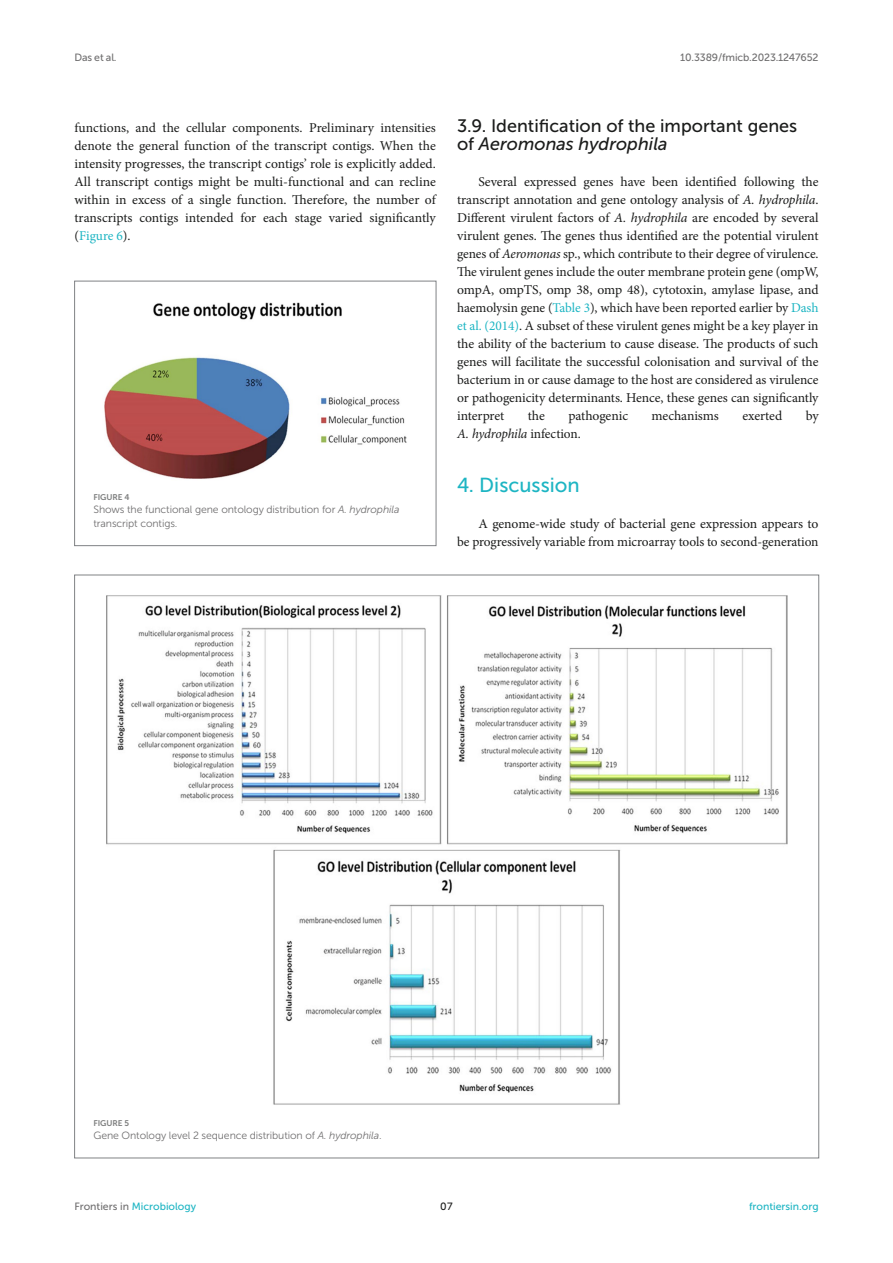
<style>
.page{position:relative;width:893px;height:1263px;background:#fff}
.page>*{position:absolute;margin:0;border:0;box-sizing:border-box;transform-origin:0 0}
.HEAD_1{font:20.25px "Museo Sans 500";color:#1db5c3}
.HEAD_2{font:18px/18px "Museo Sans 500";color:#1b1c1b}
.TEXT_FLUSH{font:13.5px/18px "Minion Pro";letter-spacing:-.005em;color:#1b1c1b;text-align:justify}
.TEXT_FLUSH-2{font:italic 13.5px "Minion Pro";letter-spacing:-.015em;color:#1b1c1b}
.FIG_LEG{font:10.5px/13.5px "Museo Sans 300";letter-spacing:-.01em;color:#706f70}
.t1{font:10.5px "Museo Sans 500";color:#1db5c3}
.t2{font:10.5px "Museo Sans 500";letter-spacing:-.015em;color:#706f70}
.t3{font:10.5px "Museo Sans 500";color:#1b1c1b}
.FIG_HD{font:8.25px "Museo Sans 700";letter-spacing:-.01em;color:#7e7f7f}
.s1{color:#1db5c3}
.s2{font-style:italic}
.s3{font-style:normal}
.s4{color:#706f70}
</style>
<div class="page">
<img style="left:104px;top:302px;width:303px;height:177px">
<div style="left:74px;top:281px;width:362px;height:265px;border:1px solid #808285"></div>
<img style="left:106px;top:595px;width:682px;height:510px">
<p class="t2" style="left:74px;top:51px;width:44px">Das et al.</p>
<p class="t2" style="left:680px;top:51px;width:140px">10.3389/fmicb.2023.1247652</p>
<p class="TEXT_FLUSH" style="left:74px;top:119px;width:363px">functions, and the cellular components. Preliminary intensities denote the general function of the transcript contigs. When the intensity progresses, the transcript contigs’ role is explicitly added.<br>All transcript contigs might be multi-functional and can recline within in excess of a single function. Therefore, the number of transcripts contigs intended for each stage varied significantly (<span class="s1">Figure 6</span>).</p>
<p class="HEAD_2" style="left:457px;top:117px;width:342px">3.9. Identification of the important genes of <span class="s2">Aeromonas hydrophila</span></p>
<p class="TEXT_FLUSH" style="left:457px;top:173px;width:363px;text-indent:21px">Several expressed genes have been identified following the transcript annotation and gene ontology analysis of <span class="s2">A. hydrophila</span>.<br>Different virulent factors of <span class="s2">A. hydrophila</span> are encoded by several virulent genes. The genes thus identified are the potential virulent genes of <span class="s2">Aeromonas</span> sp., which contribute to their degree of virulence.<br>The virulent genes include the outer membrane protein gene (ompW, ompA, ompTS, omp 38, omp 48), cytotoxin, amylase lipase, and haemolysin gene (<span class="s1">Table 3</span>), which have been reported earlier by <span class="s1">Dash et al. (2014)</span>. A subset of these virulent genes might be a key player in the ability of the bacterium to cause disease. The products of such genes will facilitate the successful colonisation and survival of the bacterium in or cause damage to the host are considered as virulence or pathogenicity determinants. Hence, these genes can significantly interpret</p>
<p class="TEXT_FLUSH" style="left:528px;top:407px;width:19px">the</p>
<p class="TEXT_FLUSH" style="left:568px;top:407px;width:61px">pathogenic</p>
<p class="TEXT_FLUSH" style="left:652px;top:407px;width:69px">mechanisms</p>
<p class="TEXT_FLUSH" style="left:742px;top:407px;width:41px">exerted</p>
<p class="TEXT_FLUSH" style="left:806px;top:407px;width:14px">by</p>
<p class="TEXT_FLUSH-2" style="left:457px;top:424px;width:125px">A. hydrophila <span class="s3">infection.</span></p>
<p class="HEAD_1" style="left:457px;top:474px;width:124px">4. Discussion</p>
<p class="TEXT_FLUSH" style="left:457px;top:515px;width:363px;text-align:right">A genome-wide study of bacterial gene expression appears to<br>be progressively variable from microarray tools to second-generation</p>
<p class="FIG_HD" style="left:94px;top:492px;width:37px">FIGURE 4</p>
<p class="FIG_LEG" style="left:94px;top:503px;width:307px">Shows the functional gene ontology distribution for <span class="s2">A. hydrophila </span>transcript contigs.</p>
<p class="FIG_HD" style="left:94px;top:1118px;width:37px">FIGURE 5</p>
<p class="FIG_LEG" style="left:94px;top:1129px;width:290px">Gene Ontology level 2 sequence distribution of <span class="s2">A. hydrophila</span>.</p>
<p class="t1" style="left:74px;top:1200px;width:123px"><span class="s4">Frontiers in</span> Microbiology</p>
<p class="t3" style="left:440px;top:1200px;width:14px">07</p>
<p class="t1" style="left:749px;top:1200px;width:71px">frontiersin.org</p>
</div>
